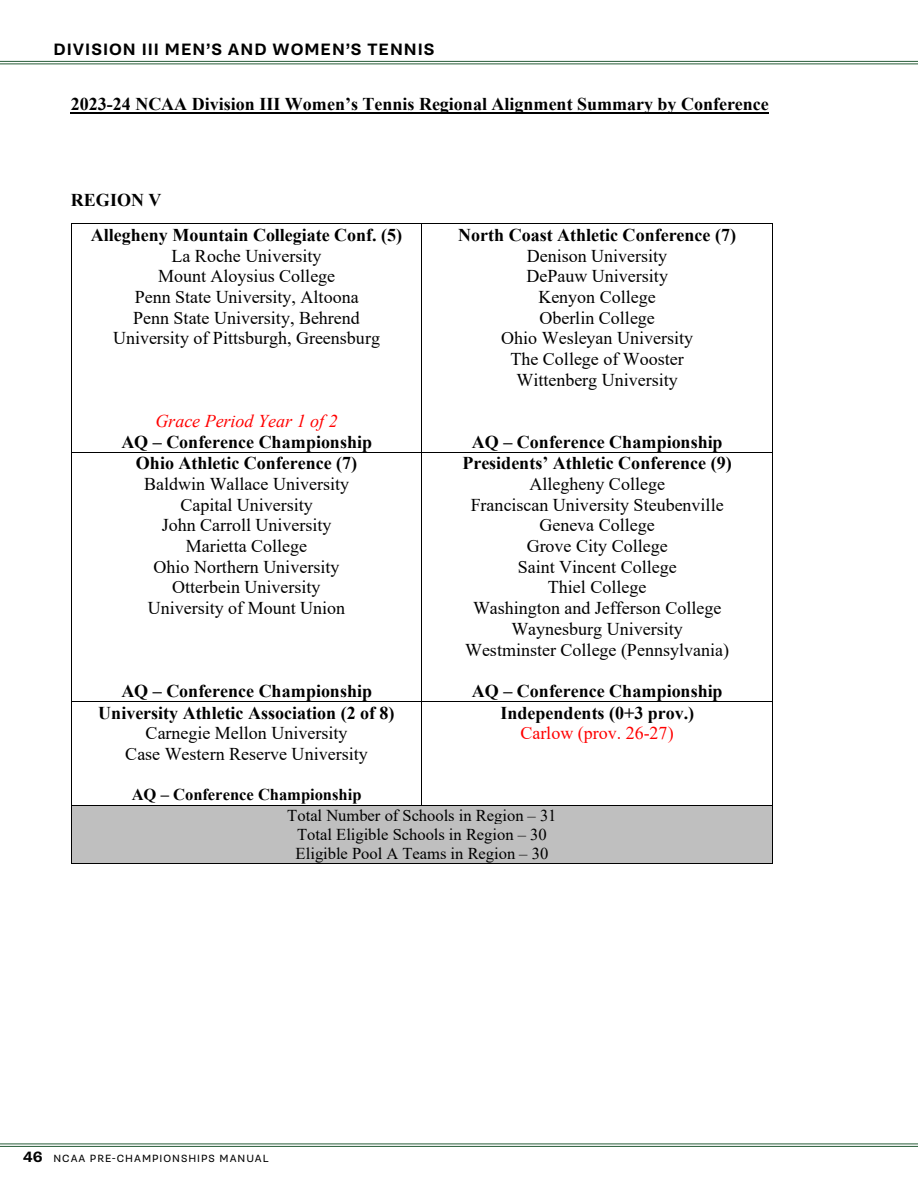
<style>
.page{position:relative;width:918px;height:1188px;background:#fff}
.page>*{position:absolute;margin:0;border:0;box-sizing:border-box;transform-origin:0 0}
.t1{font:18px/20.7px "Times New Roman";color:#000;text-align:center}
.t2{font:700 18px/35px "Times New Roman";color:#000}
.t3{font:italic 18px "Times New Roman";color:#f00}
.t4{font:18px "Times New Roman";color:#f00}
.t5{font:16.5px/19px "Times New Roman";color:#000;text-align:center}
.t6{font:700 16.5px "Supria Sans";letter-spacing:.06em;color:#000}
.t7{font:700 16.5px "Times New Roman";color:#000}
.t8{font:700 15px "Supria Sans";color:#000}
.t9{font:10.5px "Supria Sans";letter-spacing:.095em;color:#000}
</style>
<div class="page">
<hr style="left:71px;top:112px;width:698px;height:2px;background:#000">
<hr style="left:72px;top:223px;width:350px;height:1px;background:#000">
<hr style="left:422px;top:223px;width:350px;height:1px;background:#000">
<hr style="left:71px;top:224px;width:1px;height:228px;background:#000">
<hr style="left:422px;top:224px;width:1px;height:228px;background:#000">
<hr style="left:772px;top:224px;width:1px;height:228px;background:#000">
<hr style="left:72px;top:452px;width:350px;height:1px;background:#000">
<hr style="left:422px;top:452px;width:350px;height:1px;background:#000">
<hr style="left:71px;top:452px;width:1px;height:249px;background:#000">
<hr style="left:422px;top:452px;width:1px;height:249px;background:#000">
<hr style="left:772px;top:452px;width:1px;height:249px;background:#000">
<hr style="left:72px;top:701px;width:350px;height:1px;background:#000">
<hr style="left:422px;top:701px;width:350px;height:1px;background:#000">
<hr style="left:71px;top:702px;width:1px;height:103px;background:#000">
<hr style="left:422px;top:702px;width:1px;height:103px;background:#000">
<hr style="left:772px;top:702px;width:1px;height:103px;background:#000">
<div style="left:72px;top:806px;width:700px;height:57px;background:#bfbfbf"></div>
<hr style="left:72px;top:805px;width:350px;height:1px;background:#000">
<hr style="left:422px;top:805px;width:350px;height:1px;background:#000">
<hr style="left:71px;top:806px;width:1px;height:57px;background:#000">
<hr style="left:72px;top:863px;width:700px;height:1px;background:#000">
<hr style="left:772px;top:806px;width:1px;height:57px;background:#000">
<hr style="left:0;top:61px;width:918px;height:1px;background:#275d38">
<hr style="left:0;top:64px;width:918px;height:1px;background:#275d38">
<hr style="left:0;top:1144px;width:918px;height:1px;background:#275d38">
<hr style="left:0;top:1146px;width:918px;height:1px;background:#275d38">
<p class="t6" style="left:54px;top:39px;width:382px">DIVISION III MEN’S AND WOMEN’S TENNIS</p>
<p class="t2" style="left:71px;top:86px;width:699px">2023-24 NCAA Division III Women’s Tennis Regional Alignment Summary by Conference</p>
<p class="t2" style="left:91px;top:182px;width:313px;text-indent:-20px">REGION V<br>Allegheny Mountain Collegiate Conf. (5)</p>
<p class="t1" style="left:113px;top:245px;width:268px">La Roche University<br>Mount Aloysius College<br>Penn State University, Altoona<br>Penn State University, Behrend<br>University of Pittsburgh, Greensburg</p>
<p class="t3" style="left:155px;top:409px;width:184px">Grace Period Year 1 of 2</p>
<p class="t2" style="left:121px;top:424px;width:252px">AQ – Conference Championship</p>
<p class="t2" style="left:136px;top:445px;width:223px">Ohio Athletic Conference (7)</p>
<p class="t1" style="left:144px;top:473px;width:207px">Baldwin Wallace University<br>Capital University<br>John Carroll University<br>Marietta College<br>Ohio Northern University<br>Otterbein University<br>University of Mount Union</p>
<p class="t2" style="left:121px;top:673px;width:252px">AQ – Conference Championship</p>
<p class="t2" style="left:98px;top:694px;width:298px">University Athletic Association (2 of 8)</p>
<p class="t1" style="left:125px;top:722px;width:244px">Carnegie Mellon University<br>Case Western Reserve University</p>
<p class="t7" style="left:132px;top:782px;width:231px">AQ – Conference Championship</p>
<p class="t2" style="left:458px;top:217px;width:279px">North Coast Athletic Conference (7)</p>
<p class="t1" style="left:501px;top:245px;width:193px">Denison University<br>DePauw University<br>Kenyon College<br>Oberlin College<br>Ohio Wesleyan University<br>The College of Wooster<br>Wittenberg University</p>
<p class="t2" style="left:472px;top:424px;width:252px">AQ – Conference Championship</p>
<p class="t2" style="left:462px;top:445px;width:271px">Presidents’ Athletic Conference (9)</p>
<p class="t1" style="left:465px;top:473px;width:265px">Allegheny College<br>Franciscan University Steubenville<br>Geneva College<br>Grove City College<br>Saint Vincent College<br>Thiel College<br>Washington and Jefferson College<br>Waynesburg University<br>Westminster College (Pennsylvania)</p>
<p class="t2" style="left:472px;top:673px;width:252px">AQ – Conference Championship</p>
<p class="t2" style="left:500px;top:694px;width:195px">Independents (0+3 prov.)</p>
<p class="t4" style="left:520px;top:721px;width:155px">Carlow (prov. 26-27)</p>
<p class="t5" style="left:287px;top:806px;width:271px">Total Number of Schools in Region – 31<br>Total Eligible Schools in Region – 30<br>Eligible Pool A Teams in Region – 30</p>
<p class="t8" style="left:23px;top:1147px;width:21px">46</p>
<p class="t9" style="left:54px;top:1152px;width:217px">NCAA PRE-CHAMPIONSHIPS MANUAL</p>
</div>
